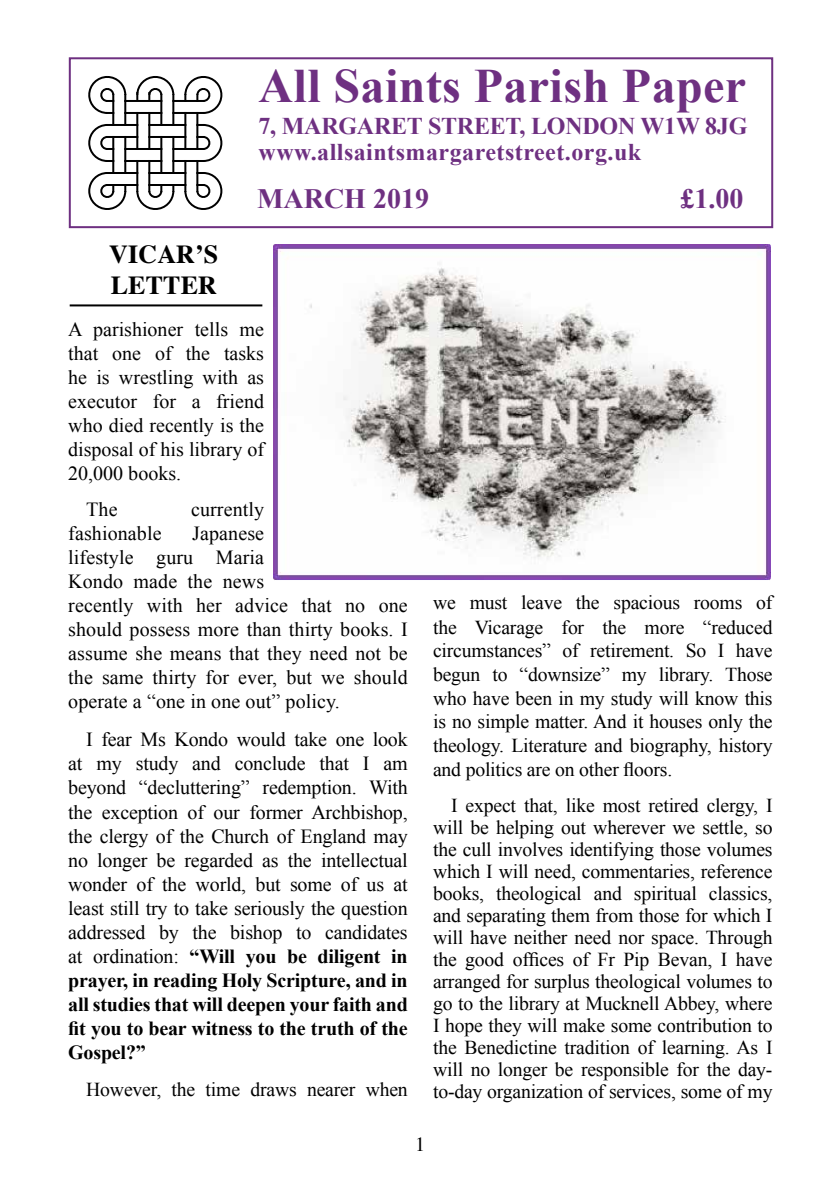
<style>
.page{position:relative;width:840px;height:1191px;background:#fff}
.page>*{position:absolute;margin:0;border:0;box-sizing:border-box;transform-origin:0 0}
.t1{font:700 48px "Times New Roman";letter-spacing:.01em;color:#6e3081}
.t2{font:700 28px "Times New Roman";color:#6e3081}
.t3{font:700 26px/31.2px "Times";letter-spacing:.005em;color:#000}
.t4{font:700 24px/26px "Times New Roman";letter-spacing:.02em;color:#6e3081}
.t5{font:20px/24px "Times New Roman";letter-spacing:.005em;color:#000;text-align:justify}
.t6{font:20px "Times";color:#000}
.t7{font:19.8px/22px "Times New Roman";letter-spacing:-.01em;color:#000;text-align:justify}
.s1{font-weight:700}
</style>
<div class="page">
<div style="left:69px;top:57px;width:703px;height:171px;border:2px solid #6e3081"></div>
<svg style="left:88px;top:76px;width:135px;height:134px"></svg>
<hr style="left:70px;top:304px;width:192px;height:2px;background:#000">
<img style="left:273px;top:244px;width:497px;height:336px">
<h1 class="t1" style="left:258px;top:53px;width:489px">All Saints Parish Paper</h1>
<p class="t4" style="left:258px;top:112px;width:490px">7, MARGARET STREET, LONDON W1W 8JG www.allsaintsmargaretstreet.org.uk</p>
<h2 class="t2" style="left:257px;top:179px;width:173px">MARCH 2019</h2>
<h2 class="t2" style="left:680px;top:179px;width:64px">£1.00</h2>
<h3 class="t3" style="left:109px;top:235px;width:111px">VICAR’S<br>LETTER</h3>
<p class="t5" style="left:68px;top:317px;width:197px">A parishioner tells me that one of the tasks he is wrestling with as executor for a friend who died recently is the disposal of his library of 20,000 books.</p>
<p class="t5" style="left:86px;top:497px;width:33px">The</p>
<p class="t5" style="left:191px;top:497px;width:75px">currently</p>
<p class="t5" style="left:68px;top:521px;width:95px">fashionable</p>
<p class="t5" style="left:68px;top:521px;width:341px;text-align:left;text-indent:124px">Japanese<br>lifestyle guru Maria<br>Kondo made the news<br>recently with her advice that no one should possess more than thirty books. I assume she means that they need not be the same thirty for ever, but we should operate a “one in one out” policy.</p>
<p class="t5" style="left:68px;top:727px;width:341px;text-indent:18px">I fear Ms Kondo would take one look at my study and conclude that I am beyond “decluttering” redemption. With the exception of our former Archbishop, the clergy of the Church of England may no longer be regarded as the intellectual wonder of the world, but some of us at least still try to take seriously the question addressed by the bishop to candidates at ordination: <span class="s1">“Will you be diligent in prayer, in reading Holy Scripture, and in all studies that will deepen your faith and fit you to bear witness to the truth of the Gospel?”</span></p>
<p class="t7" style="left:86px;top:1077px;width:323px">However, the time draws nearer when</p>
<p class="t7" style="left:433px;top:590px;width:341px;line-height:23.8px">we must leave the spacious rooms of the Vicarage for the more “reduced circumstances” of retirement. So I have begun to “downsize” my library. Those who have been in my study will know this is no simple matter. And it houses only the theology. Literature and biography, history and politics are on other floors.</p>
<p class="t7" style="left:433px;top:793px;width:341px;text-indent:18px">I expect that, like most retired clergy, I will be helping out wherever we settle, so the cull involves identifying those volumes which I will need, commentaries, reference books, theological and spiritual classics, and separating them from those for which I will have neither need nor space. Through the good offices of Fr Pip Bevan, I have arranged for surplus theological volumes to go to the library at Mucknell Abbey, where I hope they will make some contribution to the Benedictine tradition of learning. As I will no longer be responsible for the day&shy;to-day organization of services, some of my</p>
<p class="t6" style="left:415px;top:1125px;width:11px">1</p>
</div>
